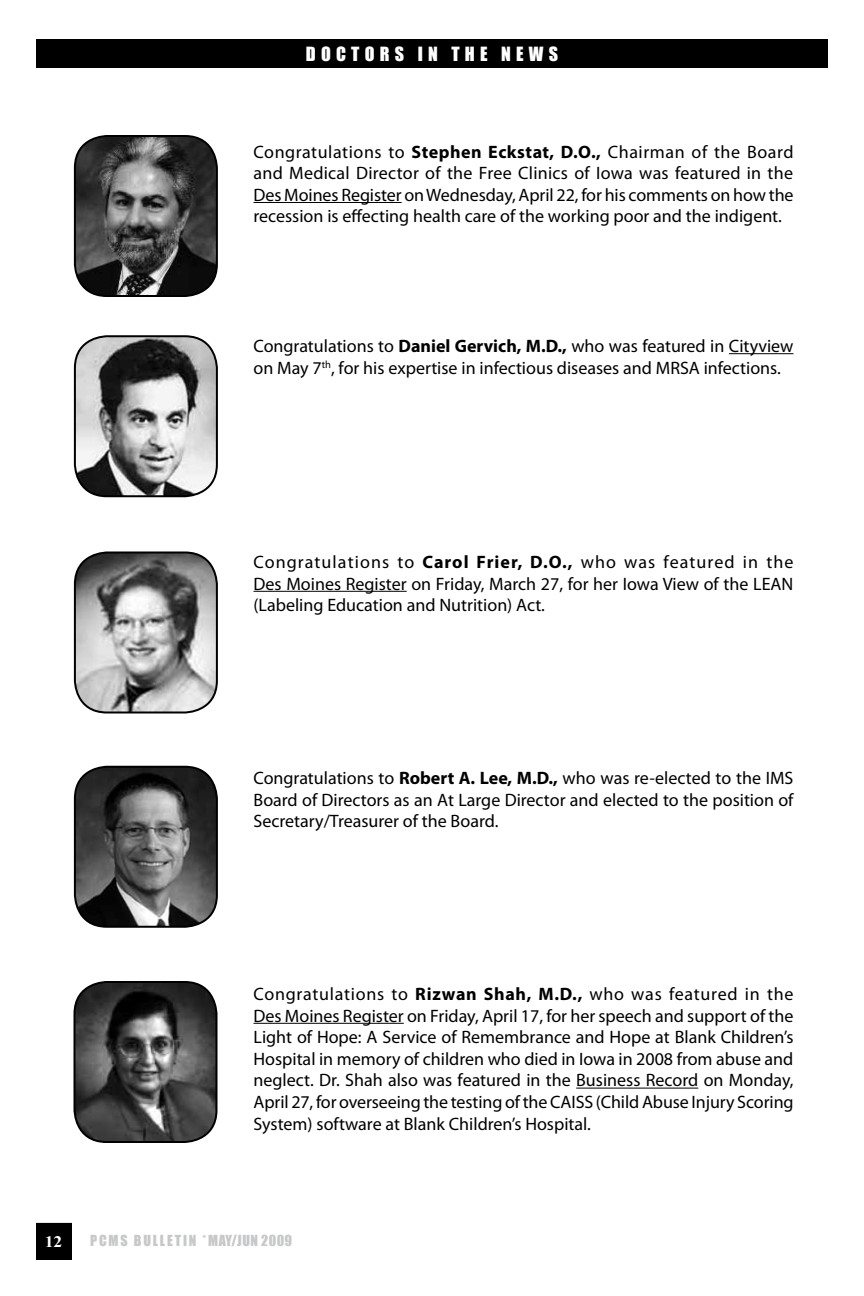
<style>
.page{position:relative;width:864px;height:1296px;background:#fff}
.page>*{position:absolute;margin:0;border:0;box-sizing:border-box;transform-origin:0 0}
.t1{font:18px/21.6px "Myriad Pro";color:#000;text-align:justify}
.t2{font:18px "Impact";letter-spacing:.29em;color:#fff}
.t3{font:700 16px "Times New Roman";color:#fff;scale:1.1 1}
.t4{font:14px "Impact";letter-spacing:.13em;color:#c7c8ca}
.s1{font-weight:700}
</style>
<div class="page">
<div style="left:37px;top:1224px;width:34px;height:35px;background:#000"></div>
<div style="left:36px;top:1223px;width:36px;height:37px;border:2px solid #000"></div>
<img style="left:75px;top:336px;width:142px;height:160px">
<div style="left:74px;top:335px;width:144px;height:162px;border:2px solid #000;border-radius:32px"></div>
<div style="left:36px;top:40px;width:792px;height:28px;background:#000"></div>
<hr style="left:254px;top:202px;width:148px;height:1px;background:#000">
<hr style="left:729px;top:353px;width:64px;height:1px;background:#000">
<hr style="left:254px;top:591px;width:153px;height:1px;background:#000">
<hr style="left:254px;top:1023px;width:150px;height:1px;background:#000">
<hr style="left:576px;top:1088px;width:122px;height:1px;background:#000">
<img style="left:75px;top:136px;width:142px;height:160px">
<div style="left:74px;top:135px;width:144px;height:162px;border:2px solid #000;border-radius:32px"></div>
<img style="left:75px;top:552px;width:142px;height:160px">
<div style="left:74px;top:552px;width:144px;height:162px;border:2px solid #000;border-radius:32px"></div>
<img style="left:75px;top:767px;width:142px;height:160px">
<div style="left:74px;top:766px;width:144px;height:162px;border:2px solid #000;border-radius:32px"></div>
<img style="left:74px;top:982px;width:142px;height:160px">
<div style="left:74px;top:981px;width:144px;height:162px;border:2px solid #000;border-radius:32px"></div>
<p class="t2" style="left:306px;top:40px;width:254px">DOCTORS IN THE NEWS</p>
<p class="t1" style="left:254px;top:141px;width:542px">Congratulations to <span class="s1">Stephen Eckstat, D.O.,</span> Chairman of the Board and Medical Director of the Free Clinics of Iowa was featured in the Des Moines Register on Wednesday, April 22, for his comments on how the recession is effecting health care of the working poor and the indigent.</p>
<p class="t1" style="left:254px;top:335px;width:541px">Congratulations to <span class="s1">Daniel Gervich, M.D.,</span> who was featured in Cityview on May 7<sup>th</sup>, for his expertise in infectious diseases and MRSA infections.</p>
<p class="t1" style="left:254px;top:551px;width:542px">Congratulations to <span class="s1">Carol Frier, D.O.,</span> who was featured in the Des Moines Register on Friday, March 27, for her Iowa View of the LEAN (Labeling Education and Nutrition) Act.</p>
<p class="t1" style="left:254px;top:767px;width:542px">Congratulations to <span class="s1">Robert A. Lee, M.D.,</span> who was re-elected to the IMS Board of Directors as an At Large Director and elected to the position of Secretary/Treasurer of the Board.</p>
<p class="t1" style="left:254px;top:983px;width:542px">Congratulations to <span class="s1">Rizwan Shah, M.D.,</span> who was featured in the Des Moines Register on Friday, April 17, for her speech and support of the Light of Hope: A Service of Remembrance and Hope at Blank Children’s Hospital in memory of children who died in Iowa in 2008 from abuse and neglect. Dr. Shah also was featured in the Business Record on Monday, April 27, for overseeing the testing of the CAISS (Child Abuse Injury Scoring System) software at Blank Children’s Hospital.</p>
<p class="t3" style="left:45px;top:1231px;width:17px">12</p>
<p class="t4" style="left:90px;top:1229px;width:203px">PCMS BULLETIN *MAY/JUN 2009</p>
</div>
